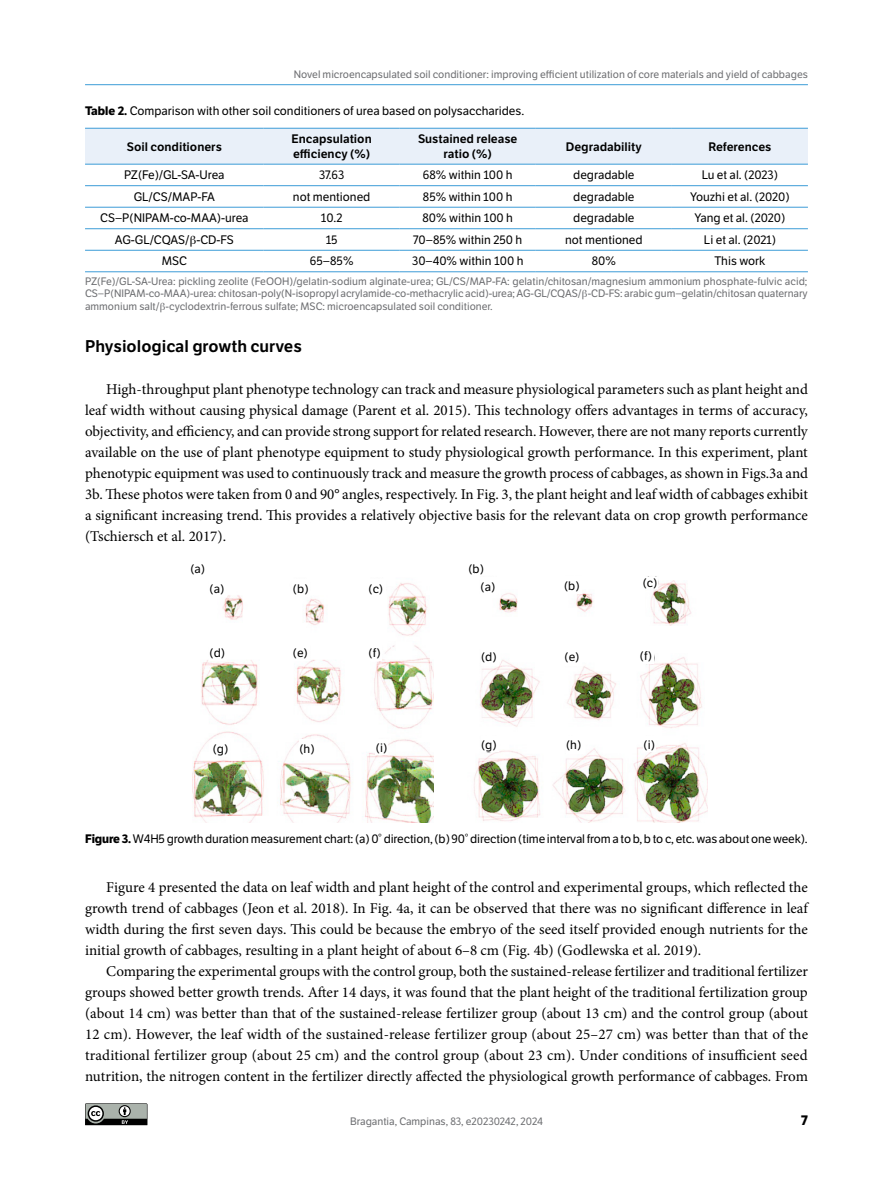
<style>
.page{position:relative;width:893px;height:1191px;background:#fff}
.page>*{position:absolute;margin:0;border:0;box-sizing:border-box;transform-origin:0 0}
.t1{font:16.5px "LFT Etica SB";color:#000}
.t2{font:15px/21px "Minion Pro";color:#000;text-align:justify}
.t3{font:700 13.5px "LFT Etica";color:#000}
.t4{font:12px "LFT Etica";color:#000}
.t5{font:12px/14.4px "LFT Etica SB";color:#000}
.t6{font:10.5px/12.6px "LFT Etica";color:#6d6e71;text-align:justify}
.s1{font-weight:700}
</style>
<div class="page">
<hr style="left:85px;top:84px;width:723px;height:1px;background:#3c9cd7">
<svg style="left:85px;top:1103px;width:63px;height:23px"></svg>
<div style="left:85px;top:129px;width:723px;height:35px;background:#e9f0f9"></div>
<hr style="left:85px;top:128px;width:179px;height:1px;background:#3c9cd7">
<hr style="left:264px;top:128px;width:136px;height:1px;background:#3c9cd7">
<hr style="left:400px;top:128px;width:136px;height:1px;background:#3c9cd7">
<hr style="left:536px;top:128px;width:136px;height:1px;background:#3c9cd7">
<hr style="left:672px;top:128px;width:136px;height:1px;background:#3c9cd7">
<hr style="left:85px;top:164px;width:179px;height:1px;background:#3c9cd7">
<hr style="left:264px;top:164px;width:136px;height:1px;background:#3c9cd7">
<hr style="left:400px;top:164px;width:136px;height:1px;background:#3c9cd7">
<hr style="left:536px;top:164px;width:136px;height:1px;background:#3c9cd7">
<hr style="left:672px;top:164px;width:136px;height:1px;background:#3c9cd7">
<hr style="left:85px;top:185px;width:179px;height:1px;background:#3c9cd7">
<hr style="left:264px;top:185px;width:136px;height:1px;background:#3c9cd7">
<hr style="left:400px;top:185px;width:136px;height:1px;background:#3c9cd7">
<hr style="left:536px;top:185px;width:136px;height:1px;background:#3c9cd7">
<hr style="left:672px;top:185px;width:136px;height:1px;background:#3c9cd7">
<hr style="left:85px;top:207px;width:179px;height:1px;background:#3c9cd7">
<hr style="left:264px;top:207px;width:136px;height:1px;background:#3c9cd7">
<hr style="left:400px;top:207px;width:136px;height:1px;background:#3c9cd7">
<hr style="left:536px;top:207px;width:136px;height:1px;background:#3c9cd7">
<hr style="left:672px;top:207px;width:136px;height:1px;background:#3c9cd7">
<hr style="left:85px;top:228px;width:179px;height:1px;background:#3c9cd7">
<hr style="left:264px;top:228px;width:136px;height:1px;background:#3c9cd7">
<hr style="left:400px;top:228px;width:136px;height:1px;background:#3c9cd7">
<hr style="left:536px;top:228px;width:136px;height:1px;background:#3c9cd7">
<hr style="left:672px;top:228px;width:136px;height:1px;background:#3c9cd7">
<hr style="left:85px;top:250px;width:179px;height:1px;background:#3c9cd7">
<hr style="left:264px;top:250px;width:136px;height:1px;background:#3c9cd7">
<hr style="left:400px;top:250px;width:136px;height:1px;background:#3c9cd7">
<hr style="left:536px;top:250px;width:136px;height:1px;background:#3c9cd7">
<hr style="left:672px;top:250px;width:136px;height:1px;background:#3c9cd7">
<hr style="left:85px;top:271px;width:179px;height:1px;background:#3c9cd7">
<hr style="left:264px;top:271px;width:136px;height:1px;background:#3c9cd7">
<hr style="left:400px;top:271px;width:136px;height:1px;background:#3c9cd7">
<hr style="left:536px;top:271px;width:136px;height:1px;background:#3c9cd7">
<hr style="left:672px;top:271px;width:136px;height:1px;background:#3c9cd7">
<img style="left:474px;top:573px;width:233px;height:249px">
<img style="left:192px;top:583px;width:241px;height:239px">
<div style="left:209px;top:580px;width:17px;height:17px;background:#fff"></div>
<div style="left:213px;top:739px;width:17px;height:17px;background:#fff"></div>
<div style="left:481px;top:736px;width:17px;height:16px;background:#fff"></div>
<div style="left:209px;top:644px;width:17px;height:17px;background:#fff"></div>
<div style="left:481px;top:648px;width:17px;height:17px;background:#fff"></div>
<div style="left:481px;top:578px;width:17px;height:17px;background:#fff"></div>
<div style="left:293px;top:580px;width:17px;height:17px;background:#fff"></div>
<div style="left:299px;top:739px;width:17px;height:17px;background:#fff"></div>
<div style="left:566px;top:736px;width:17px;height:17px;background:#fff"></div>
<div style="left:293px;top:644px;width:17px;height:17px;background:#fff"></div>
<div style="left:564px;top:648px;width:17px;height:17px;background:#fff"></div>
<div style="left:564px;top:576px;width:17px;height:17px;background:#fff"></div>
<div style="left:368px;top:580px;width:17px;height:17px;background:#fff"></div>
<div style="left:376px;top:739px;width:12px;height:16px;background:#fff"></div>
<div style="left:643px;top:736px;width:12px;height:16px;background:#fff"></div>
<div style="left:368px;top:644px;width:14px;height:17px;background:#fff"></div>
<div style="left:640px;top:648px;width:13px;height:16px;background:#fff"></div>
<div style="left:643px;top:576px;width:15px;height:12px;background:#fff"></div>
<p class="t6" style="left:294px;top:69px;width:516px">Novel microencapsulated soil conditioner: improving efficient utilization of core materials and yield of cabbages</p>
<p class="t4" style="left:85px;top:104px;width:441px"><span class="s1">Table 2.</span> Comparison with other soil conditioners of urea based on polysaccharides.</p>
<p class="t5" style="left:127px;top:139px;width:97px">Soil conditioners</p>
<p class="t5" style="left:292px;top:132px;width:82px">Encapsulation efficiency (%)</p>
<p class="t5" style="left:418px;top:132px;width:101px;text-align:center">Sustained release ratio (%)</p>
<p class="t5" style="left:566px;top:139px;width:78px">Degradability</p>
<p class="t5" style="left:708px;top:139px;width:65px">References</p>
<p class="t4" style="left:124px;top:168px;width:102px">PZ(Fe)/GL-SA-Urea</p>
<p class="t4" style="left:319px;top:168px;width:27px">37.63</p>
<p class="t4" style="left:423px;top:168px;width:91px">68% within 100 h</p>
<p class="t4" style="left:573px;top:168px;width:63px">degradable</p>
<p class="t4" style="left:702px;top:168px;width:78px">Lu et al. (2023)</p>
<p class="t4" style="left:134px;top:189px;width:83px">GL/CS/MAP-FA</p>
<p class="t4" style="left:293px;top:189px;width:79px">not mentioned</p>
<p class="t4" style="left:423px;top:189px;width:91px">85% within 100 h</p>
<p class="t4" style="left:573px;top:189px;width:63px">degradable</p>
<p class="t4" style="left:690px;top:189px;width:101px">Youzhi et al. (2020)</p>
<p class="t4" style="left:100px;top:211px;width:150px">CS−P(NIPAM-co-MAA)-urea</p>
<p class="t4" style="left:321px;top:211px;width:23px">10.2</p>
<p class="t4" style="left:422px;top:211px;width:92px">80% within 100 h</p>
<p class="t4" style="left:573px;top:211px;width:63px">degradable</p>
<p class="t4" style="left:695px;top:211px;width:92px">Yang et al. (2020)</p>
<p class="t4" style="left:115px;top:232px;width:121px">AG-GL/CQAS/ -CD-FS</p>
<p class="t4" style="left:326px;top:232px;width:13px">15</p>
<p class="t4" style="left:413px;top:232px;width:111px">70−85% within 250 h</p>
<p class="t4" style="left:565px;top:232px;width:79px">not mentioned</p>
<p class="t4" style="left:704px;top:232px;width:73px">Li et al. (2021)</p>
<p class="t4" style="left:162px;top:254px;width:27px">MSC</p>
<p class="t4" style="left:310px;top:254px;width:45px">65−85%</p>
<p class="t4" style="left:412px;top:254px;width:113px">30−40% within 100 h</p>
<p class="t4" style="left:592px;top:254px;width:26px">80%</p>
<p class="t4" style="left:714px;top:254px;width:53px">This work</p>
<p class="t6" style="left:85px;top:275px;width:724px">PZ(Fe)/GL-SA-Urea: pickling zeolite (FeOOH)/gelatin-sodium alginate-urea; GL/CS/MAP-FA: gelatin/chitosan/magnesium ammonium phosphate-fulvic acid; CS−P(NIPAM-co-MAA)-urea: chitosan-poly(N-isopropyl acrylamide-co-methacrylic acid)-urea; AG-GL/CQAS/ -CD-FS: arabic gum−gelatin/chitosan quaternary ammonium salt/ -cyclodextrin-ferrous sulfate; MSC: microencapsulated soil conditioner.</p>
<p class="t1" style="left:85px;top:336px;width:218px">Physiological growth curves</p>
<p class="t2" style="left:85px;top:379px;width:724px;text-indent:21px">High-throughput plant phenotype technology can track and measure physiological parameters such as plant height and leaf width without causing physical damage (Parent et al. 2015). This technology offers advantages in terms of accuracy, objectivity, and efficiency, and can provide strong support for related research. However, there are not many reports currently available on the use of plant phenotype equipment to study physiological growth performance. In this experiment, plant phenotypic equipment was used to continuously track and measure the growth process of cabbages, as shown in Figs.3a and 3b. These photos were taken from 0 and 90° angles, respectively. In Fig. 3, the plant height and leaf width of cabbages exhibit a significant increasing trend. This provides a relatively objective basis for the relevant data on crop growth performance (Tschiersch et al. 2017).</p>
<p class="t4" style="left:190px;top:562px;width:16px">(a)</p>
<p class="t4" style="left:468px;top:562px;width:17px">(b)</p>
<p class="t4" style="left:209px;top:581px;width:16px">(a)</p>
<p class="t4" style="left:293px;top:581px;width:17px">(b)</p>
<p class="t4" style="left:368px;top:581px;width:16px">(c)</p>
<p class="t4" style="left:481px;top:579px;width:16px">(a)</p>
<p class="t4" style="left:564px;top:578px;width:17px">(b)</p>
<p class="t4" style="left:643px;top:576px;width:16px">(c)</p>
<p class="t4" style="left:209px;top:645px;width:17px">(d)</p>
<p class="t4" style="left:481px;top:649px;width:17px">(d)</p>
<p class="t4" style="left:293px;top:645px;width:16px">(e)</p>
<p class="t4" style="left:564px;top:649px;width:16px">(e)</p>
<p class="t4" style="left:368px;top:645px;width:14px">(f)</p>
<p class="t4" style="left:640px;top:649px;width:14px">(f)</p>
<p class="t4" style="left:213px;top:741px;width:17px">(g)</p>
<p class="t4" style="left:481px;top:737px;width:17px">(g)</p>
<p class="t4" style="left:376px;top:740px;width:13px">(i)</p>
<p class="t4" style="left:643px;top:737px;width:13px">(i)</p>
<p class="t4" style="left:299px;top:741px;width:17px">(h)</p>
<p class="t4" style="left:566px;top:738px;width:17px">(h)</p>
<p class="t4" style="left:85px;top:832px;width:724px"><span class="s1">Figure 3.</span> W4H5 growth duration measurement chart: (a) 0° direction, (b) 90° direction (time interval from a to b, b to c, etc. was about one week).</p>
<p class="t2" style="left:85px;top:876px;width:724px;text-indent:21px">Figure 4 presented the data on leaf width and plant height of the control and experimental groups, which reflected the growth trend of cabbages (Jeon et al. 2018). In Fig. 4a, it can be observed that there was no significant difference in leaf width during the first seven days. This could be because the embryo of the seed itself provided enough nutrients for the initial growth of cabbages, resulting in a plant height of about 6–8 cm (Fig. 4b) (Godlewska et al. 2019).</p>
<p class="t2" style="left:85px;top:960px;width:725px;text-indent:21px">Comparing the experimental groups with the control group, both the sustained-release fertilizer and traditional fertilizer groups showed better growth trends. After 14 days, it was found that the plant height of the traditional fertilization group (about 14 cm) was better than that of the sustained-release fertilizer group (about 13 cm) and the control group (about 12 cm). However, the leaf width of the sustained-release fertilizer group (about 25–27 cm) was better than that of the traditional fertilizer group (about 25 cm) and the control group (about 23 cm). Under conditions of insufficient seed nutrition, the nitrogen content in the fertilizer directly affected the physiological growth performance of cabbages. From</p>
<p class="t6" style="left:350px;top:1115px;width:194px">Bragantia, Campinas, 83, e20230242, 2024</p>
<p class="t3" style="left:801px;top:1112px;width:8px">7</p>
</div>
